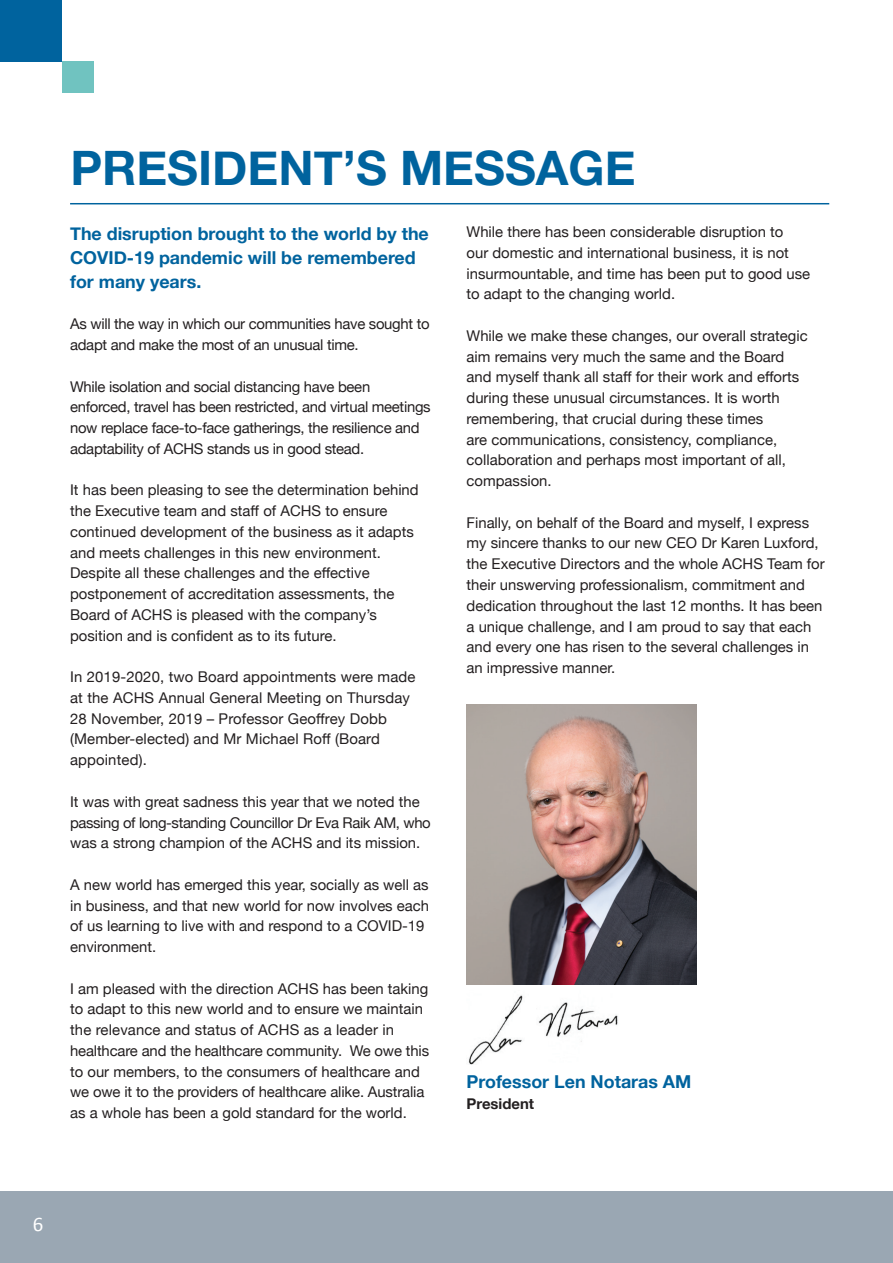
<style>
.page{position:relative;width:893px;height:1263px;background:#fff}
.page>*{position:absolute;margin:0;border:0;box-sizing:border-box;transform-origin:0 0}
.t1{font:700 47.4px "Helvetica Neue";color:#00639e}
.t2{font:20.7px "Calibri";color:#fff}
.t3{font:700 17.85px/23.7px "Helvetica Neue";color:#00639e}
.t4{font:14.85px/20.7px "Helvetica Neue";color:#231f20}
.t5{font:14.85px/20.7px "Helvetica Neue";letter-spacing:-.02em;color:#231f20}
.t6{font:700 14.85px "Helvetica Neue";color:#231f20}
</style>
<div class="page">
<div style="left:0;top:1192px;width:892px;height:71px;background:#9aa7b3"></div>
<hr style="left:70px;top:203px;width:759px;height:1px;background:#00639e">
<div style="left:0;top:0;width:62px;height:61px;background:#00639e"></div>
<div style="left:62px;top:61px;width:32px;height:32px;background:#70c3c0"></div>
<img style="left:467px;top:705px;width:229px;height:279px">
<img style="left:468px;top:995px;width:150px;height:69px">
<p class="t1" style="left:70px;top:131px;width:567px">PRESIDENT’S MESSAGE</p>
<p class="t3" style="left:70px;top:223px;width:360px">The disruption brought to the world by the<br>COVID-19 pandemic will be remembered for many years.</p>
<p class="t5" style="left:70px;top:314px;width:361px">As will the way in which our communities have sought to adapt and make the most of an unusual time.</p>
<p class="t5" style="left:70px;top:377px;width:362px">While isolation and social distancing have been enforced, travel has been restricted, and virtual meetings now replace face-to-face gatherings, the resilience and adaptability of ACHS stands us in good stead.</p>
<p class="t4" style="left:70px;top:481px;width:350px">It has been pleasing to see the determination behind the Executive team and staff of ACHS to ensure continued development of the business as it adapts and meets challenges in this new environment.<br>Despite all these challenges and the effective postponement of accreditation assessments, the Board of ACHS is pleased with the company’s position and is confident as to its future.</p>
<p class="t4" style="left:70px;top:667px;width:347px">In 2019-2020, two Board appointments were made at the ACHS Annual General Meeting on Thursday 28 November, 2019 – Professor Geoffrey Dobb (Member-elected) and Mr Michael Roff (Board appointed).</p>
<p class="t4" style="left:70px;top:792px;width:362px">It was with great sadness this year that we noted the passing of long-standing Councillor Dr Eva Raik AM, who was a strong champion of the ACHS and its mission.</p>
<p class="t4" style="left:70px;top:875px;width:361px">A new world has emerged this year, socially as well as in business, and that new world for now involves each of us learning to live with and respond to a COVID-19 environment.</p>
<p class="t4" style="left:70px;top:979px;width:361px">I am pleased with the direction ACHS has been taking to adapt to this new world and to ensure we maintain the relevance and status of ACHS as a leader in healthcare and the healthcare community. We owe this to our members, to the consumers of healthcare and we owe it to the providers of healthcare alike. Australia as a whole has been a gold standard for the world.</p>
<p class="t4" style="left:467px;top:222px;width:345px">While there has been considerable disruption to<br>our domestic and international business, it is not insurmountable, and time has been put to good use to adapt to the changing world.</p>
<p class="t4" style="left:467px;top:326px;width:343px">While we make these changes, our overall strategic aim remains very much the same and the Board and myself thank all staff for their work and efforts during these unusual circumstances. It is worth remembering, that crucial during these times<br>are communications, consistency, compliance, collaboration and perhaps most important of all, compassion.</p>
<p class="t4" style="left:467px;top:513px;width:360px">Finally, on behalf of the Board and myself, I express my sincere thanks to our new CEO Dr Karen Luxford, the Executive Directors and the whole ACHS Team for their unswerving professionalism, commitment and dedication throughout the last 12 months. It has been a unique challenge, and I am proud to say that each and every one has risen to the several challenges in an impressive manner.</p>
<p class="t3" style="left:467px;top:1070px;width:226px">Professor Len Notaras AM</p>
<p class="t6" style="left:467px;top:1092px;width:69px">President</p>
<p class="t2" style="left:33px;top:1209px;width:12px">6</p>
</div>
